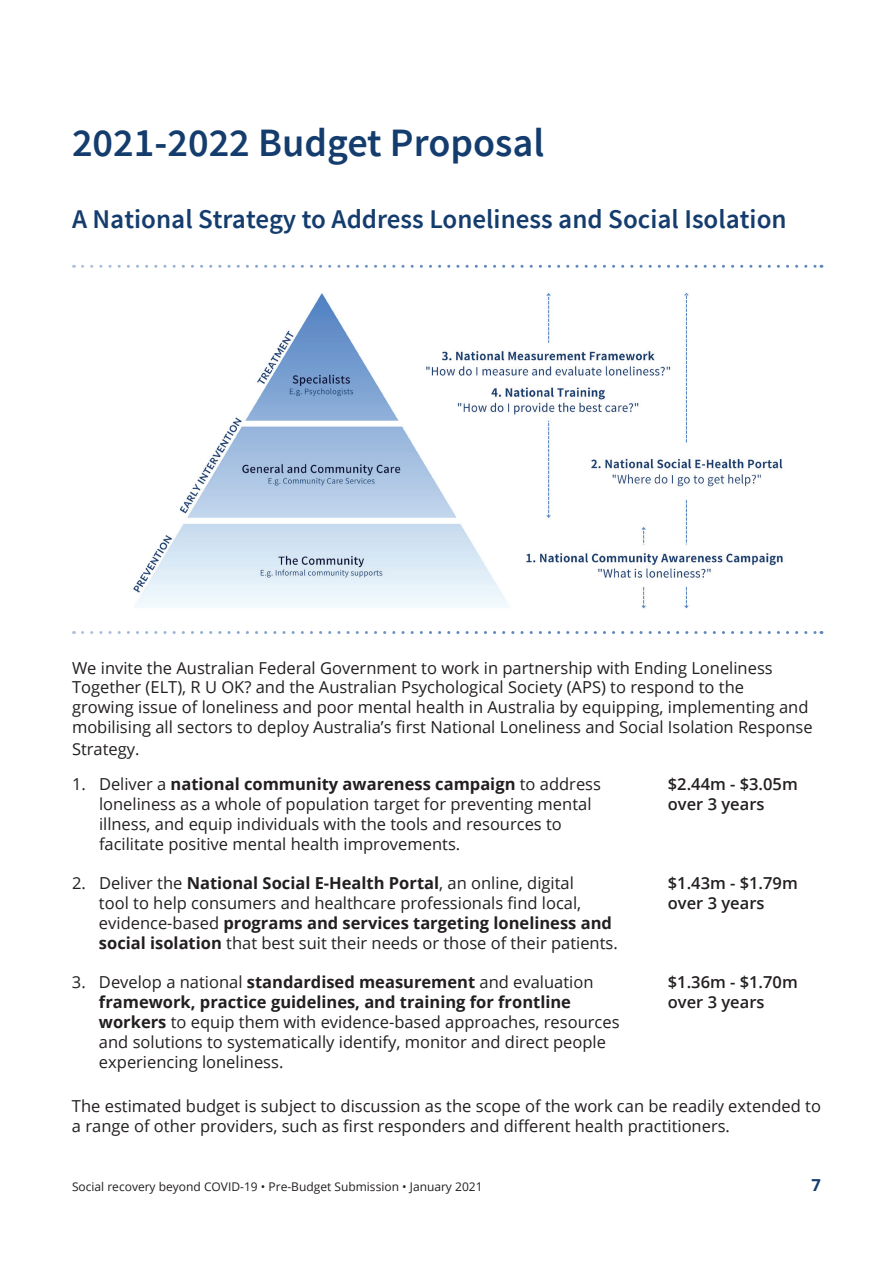
<style>
.page{position:relative;width:893px;height:1263px;background:#fff}
.page>*{position:absolute;margin:0;border:0;box-sizing:border-box;transform-origin:0 0}
.t1{font:600 40.2px "Source Sans Pro";color:#143d6e}
.t2{font:600 27px "Source Sans Pro";color:#143d6e}
.t3{font:16.5px/19.8px "Open Sans";color:#231f20}
.t4{font:600 16.5px/19.8px "Open Sans";color:#231f20}
.t5{font:700 16.5px "Open Sans";color:#143d6e}
.t6{font:12px "Open Sans";color:#231f20}
.s1{font-weight:700}
</style>
<div class="page">
<svg style="left:83px;top:265px;width:739px;height:3px"></svg>
<img style="left:133px;top:293px;width:650px;height:316px">
<svg style="left:83px;top:631px;width:739px;height:3px"></svg>
<h1 class="t1" style="left:72px;top:117px;width:474px">2021-2022 Budget Proposal</h1>
<h2 class="t2" style="left:72px;top:202px;width:716px">A National Strategy to Address Loneliness and Social Isolation</h2>
<p class="t3" style="left:72px;top:657px;width:742px">We invite the Australian Federal Government to work in partnership with Ending Loneliness Together (ELT), R U OK? and the Australian Psychological Society (APS) to respond to the<br>growing issue of loneliness and poor mental health in Australia by equipping, implementing and mobilising all sectors to deploy Australia’s first National Loneliness and Social Isolation Response</p>
<p class="t3" style="left:72px;top:738px;width:69px">Strategy.</p>
<p class="t3" style="left:99px;top:774px;width:503px;text-indent:-27px">1. Deliver a <span class="s1">national community awareness campaign</span> to address loneliness as a whole of population target for preventing mental illness, and equip individuals with the tools and resources to facilitate positive mental health improvements.</p>
<p class="t3" style="left:99px;top:873px;width:520px;text-indent:-27px">2. Deliver the <span class="s1">National Social E-Health Portal</span>, an online, digital<br>tool to help consumers and healthcare professionals find local, evidence-based <span class="s1">programs and services targeting loneliness and social isolation</span> that best suit their needs or those of their patients.</p>
<p class="t3" style="left:99px;top:972px;width:522px;text-indent:-27px">3. Develop a national <span class="s1">standardised measurement</span> and evaluation <span class="s1">framework, practice guidelines, and training for frontline workers</span> to equip them with evidence-based approaches, resources and solutions to systematically identify, monitor and direct people experiencing loneliness.</p>
<p class="t4" style="left:668px;top:774px;width:131px">$2.44m - $3.05m over 3 years</p>
<p class="t4" style="left:668px;top:873px;width:131px">$1.43m - $1.79m over 3 years</p>
<p class="t4" style="left:668px;top:972px;width:131px">$1.36m - $1.70m over 3 years</p>
<p class="t3" style="left:72px;top:1096px;width:750px">The estimated budget is subject to discussion as the scope of the work can be readily extended to a range of other providers, such as first responders and different health practitioners.</p>
<p class="t6" style="left:72px;top:1178px;width:412px">Social recovery beyond COVID-19 • Pre-Budget Submission • January 2021</p>
<p class="t5" style="left:811px;top:1173px;width:11px">7</p>
</div>
